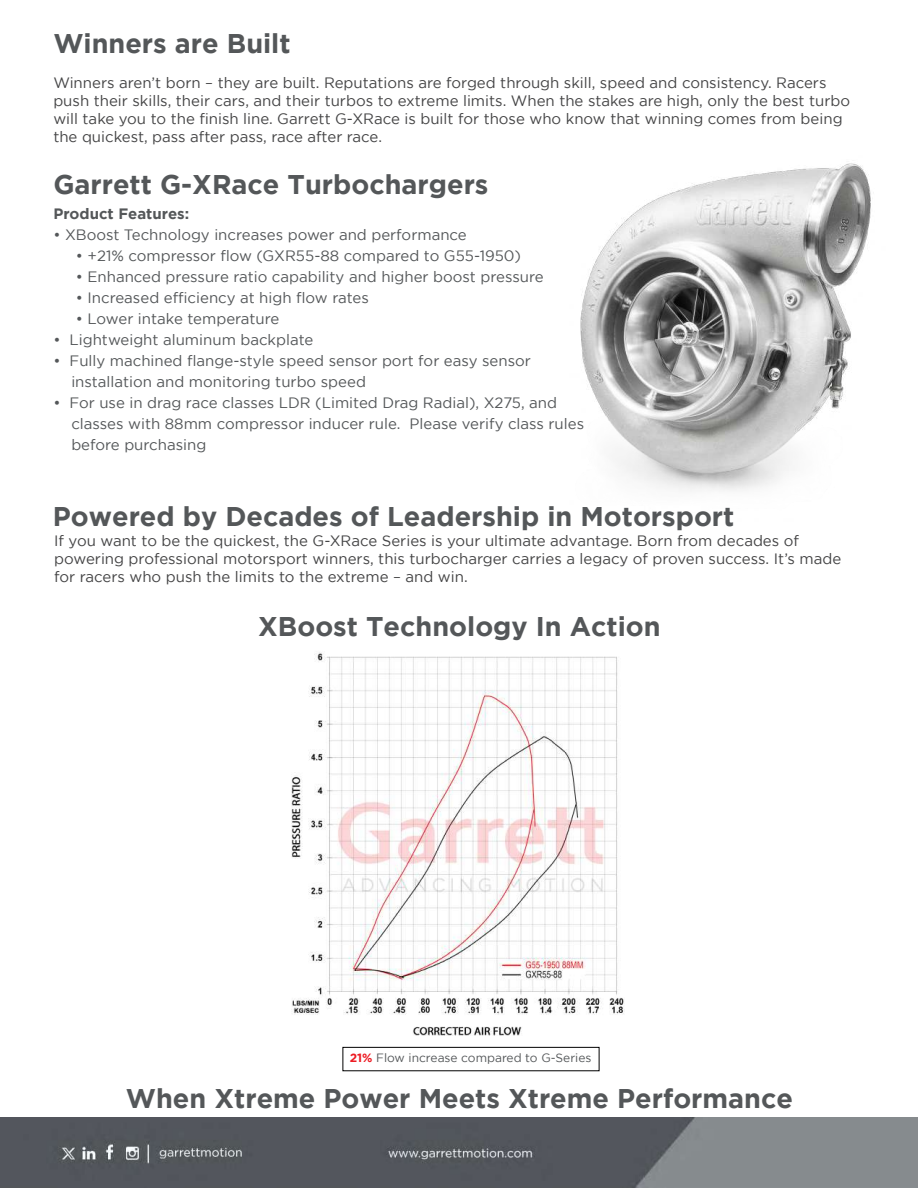
<style>
.page{position:relative;width:918px;height:1188px;background:#fff}
.page>*{position:absolute;margin:0;border:0;box-sizing:border-box;transform-origin:0 0}
.t1{font:700 27px "Gotham";color:#545759}
.t2{font:15px/18px "Gotham";color:#444445}
.t3{font:15px/21px "Gotham";color:#545759}
.t4{font:700 15px "Gotham";color:#545759}
.t5{font:12px "Gotham";color:#545759}
.s1{font-weight:700;color:#ed1c24}
</style>
<div class="page">
<div style="left:343px;top:1047px;width:256px;height:24px;background:#fff;border:1px solid #000"></div>
<img style="left:0;top:1117px;width:918px;height:71px">
<img style="left:580px;top:163px;width:291px;height:328px">
<img style="left:292px;top:652px;width:332px;height:383px">
<h1 class="t1" style="left:53px;top:28px;width:239px">Winners are Built</h1>
<p class="t2" style="left:53px;top:73px;width:798px">Winners aren’t born – they are built. Reputations are forged through skill, speed and consistency. Racers push their skills, their cars, and their turbos to extreme limits. When the stakes are high, only the best turbo will take you to the finish line. Garrett G-XRace is built for those who know that winning comes from being the quickest, pass after pass, race after race.</p>
<h1 class="t1" style="left:53px;top:169px;width:437px">Garrett G-XRace Turbochargers</h1>
<p class="t4" style="left:53px;top:205px;width:137px">Product Features:</p>
<p class="t3" style="left:53px;top:224px;width:415px">• XBoost Technology increases power and performance</p>
<p class="t3" style="left:76px;top:245px;width:447px">• +21% compressor flow (GXR55-88 compared to G55-1950)</p>
<p class="t3" style="left:76px;top:266px;width:469px">• Enhanced pressure ratio capability and higher boost pressure</p>
<p class="t3" style="left:76px;top:287px;width:295px">• Increased efficiency at high flow rates</p>
<p class="t3" style="left:76px;top:308px;width:205px">• Lower intake temperature</p>
<p class="t3" style="left:53px;top:329px;width:262px">• Lightweight aluminum backplate</p>
<p class="t3" style="left:71px;top:350px;width:461px;text-indent:-18px">• Fully machined flange-style speed sensor port for easy sensor installation and monitoring turbo speed</p>
<p class="t3" style="left:71px;top:392px;width:514px;text-indent:-18px">• For use in drag race classes LDR (Limited Drag Radial), X275, and classes with 88mm compressor inducer rule. Please verify class rules before purchasing</p>
<h1 class="t1" style="left:53px;top:501px;width:683px">Powered by Decades of Leadership in Motorsport</h1>
<p class="t2" style="left:54px;top:532px;width:789px">If you want to be the quickest, the G-XRace Series is your ultimate advantage. Born from decades of powering professional motorsport winners, this turbocharger carries a legacy of proven success. It’s made for racers who push the limits to the extreme – and win.</p>
<h1 class="t1" style="left:258px;top:611px;width:404px">XBoost Technology In Action</h1>
<p class="t5" style="left:350px;top:1051px;width:243px"><span class="s1">21%</span> Flow increase compared to G-Series</p>
<h1 class="t1" style="left:126px;top:1083px;width:669px">When Xtreme Power Meets Xtreme Performance</h1>
</div>
